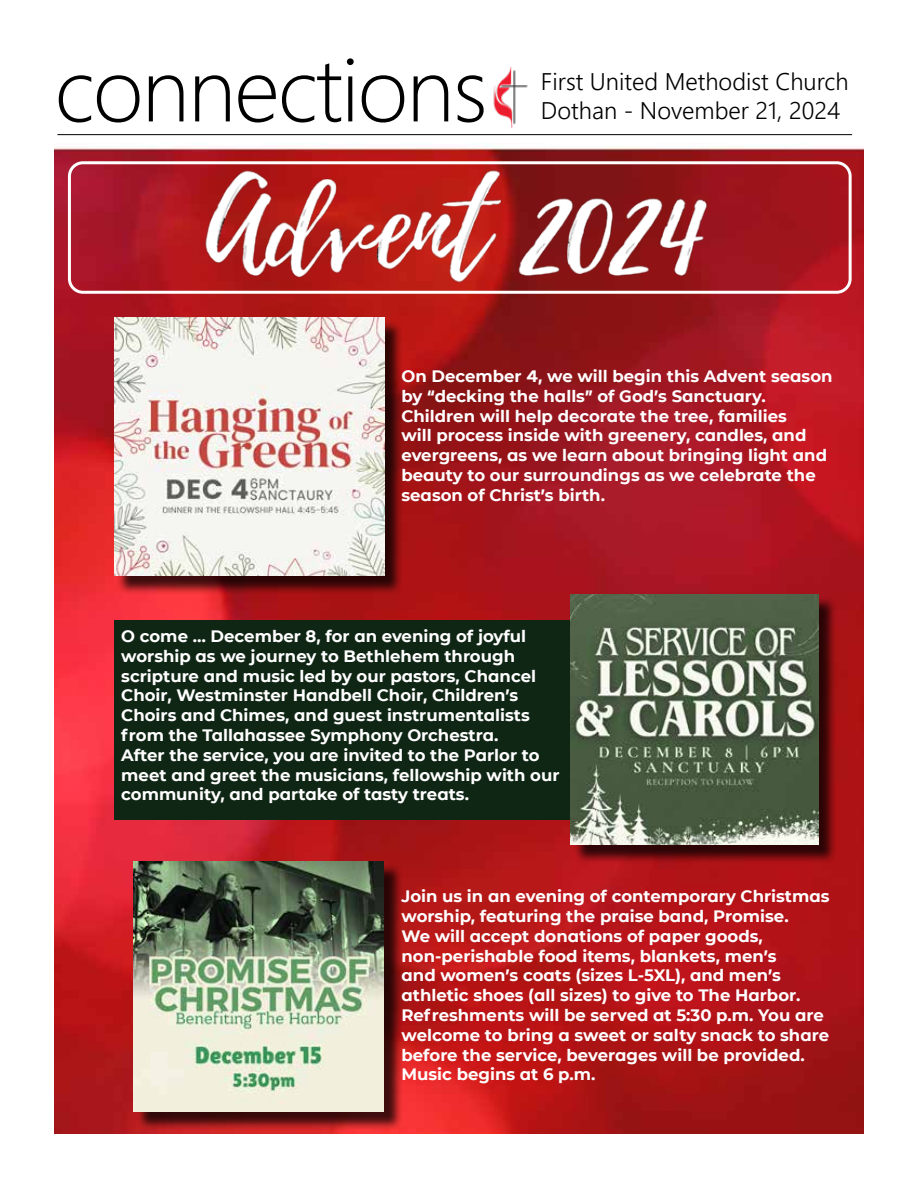
<style>
.page{position:relative;width:918px;height:1188px;background:#fff}
.page>*{position:absolute;margin:0;border:0;box-sizing:border-box;transform-origin:0 0}
.t1{font:300 90px "Segoe UI";letter-spacing:-.02em;color:#000}
.t2{font:300 24px "Segoe UI";color:#000}
.t3{font:700 16.5px/19.8px "CMG Sans";color:#fff}
</style>
<div class="page">
<img style="left:54px;top:143px;width:809px;height:991px">
<img style="left:172px;top:155px;width:574px;height:157px">
<div style="left:68px;top:161px;width:784px;height:133px;border:3px solid #fff;border-radius:14px"></div>
<hr style="left:57px;top:134px;width:795px;height:1px;background:#000">
<img style="left:493px;top:66px;width:35px;height:62px">
<div style="left:116px;top:320px;width:287px;height:275px;background:#000;opacity:.75"></div>
<img style="left:114px;top:318px;width:270px;height:258px">
<div style="left:114px;top:620px;width:513px;height:199px;background:#102615"></div>
<div style="left:573px;top:597px;width:265px;height:267px;background:#000;opacity:.75"></div>
<img style="left:571px;top:594px;width:248px;height:251px">
<div style="left:136px;top:864px;width:267px;height:266px;background:#000;opacity:.75"></div>
<img style="left:133px;top:861px;width:251px;height:251px">
<h1 class="t1" style="left:55px;top:5px;width:434px">connections</h1>
<h2 class="t2" style="left:541px;top:59px;width:309px">First United Methodist Church</h2>
<h2 class="t2" style="left:541px;top:88px;width:301px">Dothan - November 21, 2024</h2>
<p class="t3" style="left:401px;top:365px;width:433px">On December 4, we will begin this Advent season by “decking the halls” of God’s Sanctuary.<br>Children will help decorate the tree, families<br>will process inside with greenery, candles, and evergreens, as we learn about bringing light and beauty to our surroundings as we celebrate the season of Christ’s birth.</p>
<p class="t3" style="left:121px;top:625px;width:440px">O come … December 8, for an evening of joyful worship as we journey to Bethlehem through scripture and music led by our pastors, Chancel Choir, Westminster Handbell Choir, Children’s Choirs and Chimes, and guest instrumentalists from the Tallahassee Symphony Orchestra.<br>After the service, you are invited to the Parlor to meet and greet the musicians, fellowship with our community, and partake of tasty treats.</p>
<p class="t3" style="left:401px;top:886px;width:430px">Join us in an evening of contemporary Christmas worship, featuring the praise band, Promise.<br>We will accept donations of paper goods, non-perishable food items, blankets, men’s<br>and women’s coats (sizes L-5XL), and men’s athletic shoes (all sizes) to give to The Harbor.<br>Refreshments will be served at 5:30 p.m. You are welcome to bring a sweet or salty snack to share before the service, beverages will be provided.<br>Music begins at 6 p.m.</p>
</div>
